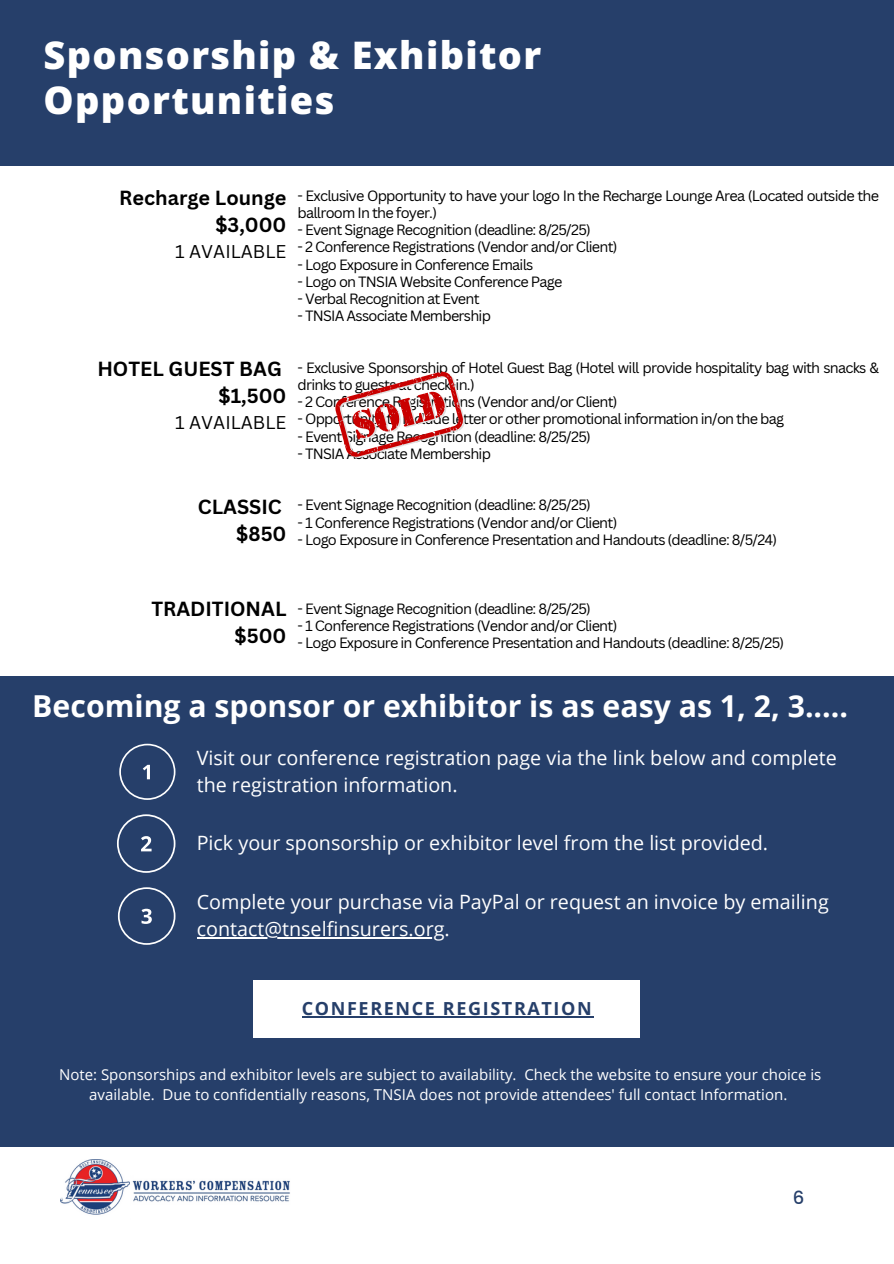
<style>
.page{position:relative;width:894px;height:1264px;background:#fff}
.page>*{position:absolute;margin:0;border:0;box-sizing:border-box;transform-origin:0 0}
.t1{font:800 37.95px/45px "Open Sans";letter-spacing:.035em;color:#fff}
.t2{font:700 30.15px "Open Sans";color:#fff}
.t3{font:700 19.95px/27px "Canva Sans";color:#000;text-align:right}
.t4{font:19.65px/27px "Open Sans";color:#fff}
.t5{font:700 18px "Open Sans";letter-spacing:.09em;color:#263f6a}
.t6{font:18px "Canva Sans";color:#000}
.t7{font:500 18px "Poppins";color:#263f6a}
.t8{font:15px/20.2px "Open Sans";color:#fff;text-align:center}
.t9{font:14.55px/17.2px "Canva Sans";letter-spacing:-.05em;color:#000}
</style>
<div class="page">
<div style="left:0;top:676px;width:893px;height:470px;background:#263f6a"></div>
<div style="left:0;top:0;width:893px;height:166px;background:#263f6a"></div>
<svg style="left:119px;top:743px;width:56px;height:57px"></svg>
<svg style="left:117px;top:814px;width:58px;height:58px"></svg>
<svg style="left:118px;top:887px;width:57px;height:57px"></svg>
<div style="left:253px;top:980px;width:387px;height:58px;background:#fff"></div>
<hr style="left:302px;top:1016px;width:291px;height:1px;background:#263f6a">
<img style="left:61px;top:1159px;width:229px;height:56px">
<hr style="left:197px;top:937px;width:247px;height:1px;background:#fff">
<svg style="left:335px;top:371px;width:129px;height:87px"></svg>
<h1 class="t1" style="left:44px;top:32px;width:499px">Sponsorship &amp; Exhibitor<br>Opportunities</h1>
<p class="t3" style="left:119px;top:184px;width:169px">Recharge Lounge $3,000</p>
<p class="t6" style="left:175px;top:239px;width:113px">1 AVAILABLE</p>
<p class="t3" style="left:97px;top:355px;width:191px">HOTEL GUEST BAG $1,500</p>
<p class="t6" style="left:175px;top:410px;width:113px">1 AVAILABLE</p>
<p class="t3" style="left:198px;top:492px;width:90px">CLASSIC $850</p>
<p class="t9" style="left:297px;top:186px;width:583px">- Exclusive Opportunity to have your logo In the Recharge Lounge Area (Located outside the ballroom In the foyer.)</p>
<p class="t9" style="left:297px;top:221px;width:295px">- Event Signage Recognition (deadline: 8/25/25)</p>
<p class="t9" style="left:297px;top:238px;width:321px">- 2 Conference Registrations (Vendor and/or Client)</p>
<p class="t9" style="left:297px;top:255px;width:237px">- Logo Exposure in Conference Emails</p>
<p class="t9" style="left:297px;top:272px;width:266px">- Logo on TNSIA Website Conference Page</p>
<p class="t9" style="left:297px;top:290px;width:184px">- Verbal Recognition at Event</p>
<p class="t9" style="left:297px;top:307px;width:195px">- TNSIA Associate Membership</p>
<p class="t9" style="left:297px;top:358px;width:583px">- Exclusive Sponsorship of Hotel Guest Bag (Hotel will provide hospitality bag with snacks &amp; drinks to guests at check-in.)</p>
<p class="t9" style="left:297px;top:393px;width:321px">- 2 Conference Registrations (Vendor and/or Client)</p>
<p class="t9" style="left:297px;top:410px;width:488px">- Opportunity to include letter or other promotional information in/on the bag</p>
<p class="t9" style="left:297px;top:427px;width:295px">- Event Signage Recognition (deadline: 8/25/25)</p>
<h2 class="t9" style="left:297px;top:444px;width:195px">- TNSIA Associate Membership</h2>
<p class="t9" style="left:297px;top:496px;width:295px">- Event Signage Recognition (deadline: 8/25/25)</p>
<p class="t9" style="left:297px;top:513px;width:321px">- 1 Conference Registrations (Vendor and/or Client)</p>
<p class="t9" style="left:297px;top:530px;width:481px">- Logo Exposure in Conference Presentation and Handouts (deadline: 8/5/24)</p>
<p class="t3" style="left:151px;top:595px;width:137px">TRADITIONAL $500</p>
<h5 class="t9" style="left:297px;top:599px;width:295px">- Event Signage Recognition (deadline: 8/25/25)</h5>
<h5 class="t9" style="left:297px;top:616px;width:321px">- 1 Conference Registrations (Vendor and/or Client)</h5>
<h5 class="t9" style="left:297px;top:633px;width:488px">- Logo Exposure in Conference Presentation and Handouts (deadline: 8/25/25)</h5>
<h3 class="t2" style="left:32px;top:684px;width:817px">Becoming a sponsor or exhibitor is as easy as 1, 2, 3.....</h3>
<p class="t4" style="left:197px;top:744px;width:641px">Visit our conference registration page via the link below and complete the registration information.</p>
<p class="t4" style="left:197px;top:829px;width:573px">Pick your sponsorship or exhibitor level from the list provided.</p>
<p class="t4" style="left:197px;top:888px;width:633px">Complete your purchase via PayPal or request an invoice by emailing</p>
<p class="t4" style="left:197px;top:915px;width:254px">contact@tnselfinsurers.org.</p>
<h5 class="t5" style="left:302px;top:995px;width:291px">CONFERENCE REGISTRATION</h5>
<h3 class="t8" style="left:59px;top:1063px;width:763px">Note: Sponsorships and exhibitor levels are subject to availability. Check the website to ensure your choice is available. Due to confidentially reasons, TNSIA does not provide attendees' full contact Information.</h3>
<h4 class="t7" style="left:792px;top:1187px;width:13px">6</h4>
</div>
